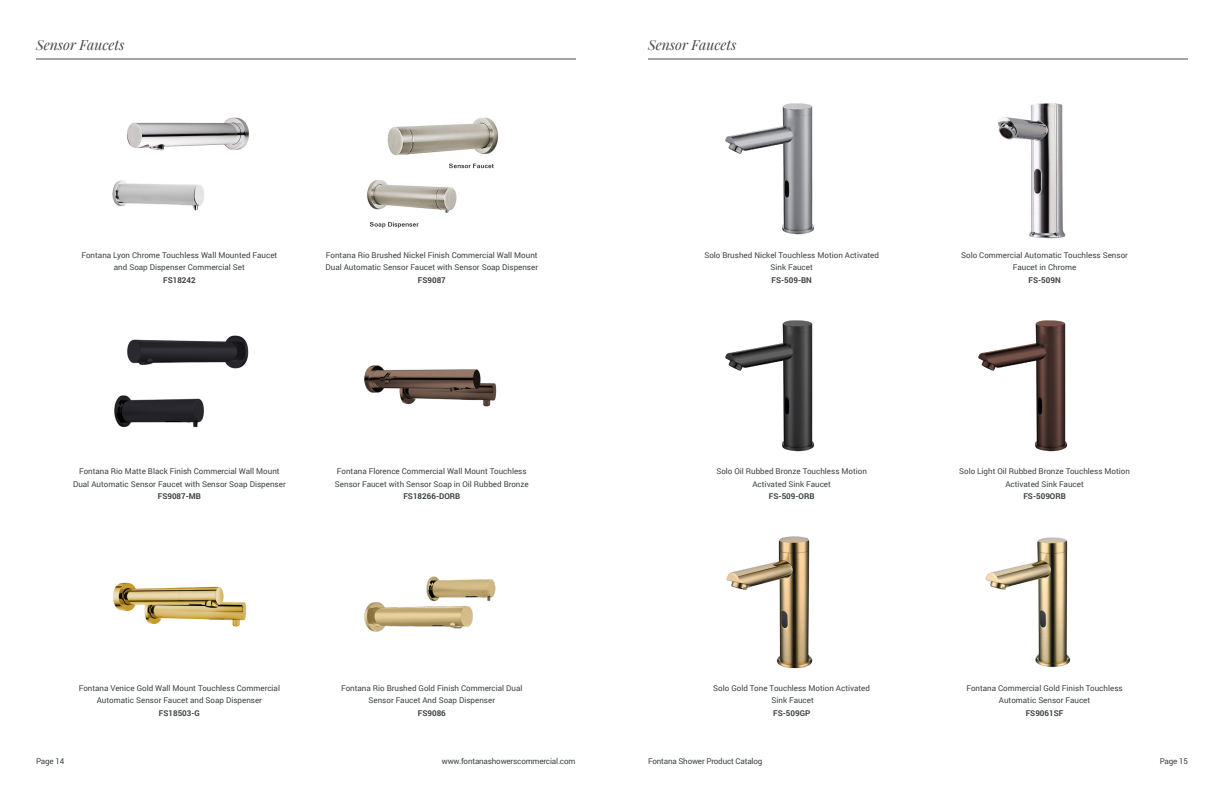
<style>
.page{position:relative;width:1224px;height:792px;background:#fff}
.page>*{position:absolute;margin:0;border:0;box-sizing:border-box;transform-origin:0 0}
.t1{font:italic 14px "Playfair Display";color:#48484a}
.t2{font:8px/12.4px "Roboto";color:#3e4440;text-align:center}
.t3{font:700 8px "Roboto";color:#3e4440}
.t4{font:8px "Roboto";letter-spacing:-.02em;color:#3e4440}
</style>
<div class="page">
<hr style="left:36px;top:59px;width:540px;height:1px;background:#48484a">
<img style="left:114px;top:335px;width:135px;height:93px">
<img style="left:364px;top:365px;width:133px;height:42px">
<img style="left:113px;top:582px;width:134px;height:45px">
<img style="left:364px;top:576px;width:132px;height:56px">
<img style="left:725px;top:320px;width:90px;height:132px">
<img style="left:725px;top:103px;width:90px;height:132px">
<img style="left:978px;top:320px;width:90px;height:132px">
<img style="left:726px;top:536px;width:87px;height:133px">
<img style="left:998px;top:103px;width:68px;height:136px">
<img style="left:985px;top:537px;width:86px;height:130px">
<hr style="left:648px;top:59px;width:540px;height:1px;background:#48484a">
<img style="left:112px;top:117px;width:137px;height:94px">
<img style="left:367px;top:117px;width:132px;height:111px">
<h1 class="t1" style="left:36px;top:34px;width:90px">Sensor Faucets</h1>
<h1 class="t1" style="left:648px;top:34px;width:90px">Sensor Faucets</h1>
<p class="t2" style="left:82px;top:249px;width:197px">Fontana Lyon Chrome Touchless Wall Mounted Faucet and Soap Dispenser Commercial Set</p>
<p class="t3" style="left:163px;top:274px;width:34px">FS18242</p>
<p class="t2" style="left:326px;top:249px;width:214px;text-align:left">Fontana Rio Brushed Nickel Finish Commercial Wall Mount<br>Dual Automatic Sensor Faucet with Sensor Soap Dispenser</p>
<p class="t3" style="left:418px;top:274px;width:30px">FS9087</p>
<p class="t2" style="left:704px;top:249px;width:176px">Solo Brushed Nickel Touchless Motion Activated<br>Sink Faucet</p>
<p class="t3" style="left:771px;top:274px;width:42px">FS-509-BN</p>
<p class="t2" style="left:961px;top:249px;width:168px">Solo Commercial Automatic Touchless Sensor<br>Faucet in Chrome</p>
<p class="t3" style="left:1028px;top:274px;width:34px">FS-509N</p>
<p class="t2" style="left:73px;top:465px;width:214px">Fontana Rio Matte Black Finish Commercial Wall Mount<br>Dual Automatic Sensor Faucet with Sensor Soap Dispenser</p>
<p class="t3" style="left:158px;top:491px;width:45px">FS9087-MB</p>
<p class="t2" style="left:335px;top:465px;width:195px;text-align:left">Fontana Florence Commercial Wall Mount Touchless<br>Sensor Faucet with Sensor Soap in Oil Rubbed Bronze</p>
<p class="t3" style="left:403px;top:491px;width:58px">FS18266-DORB</p>
<p class="t2" style="left:716px;top:465px;width:152px">Solo Oil Rubbed Bronze Touchless Motion<br>Activated Sink Faucet</p>
<p class="t3" style="left:769px;top:491px;width:47px">FS-509-ORB</p>
<p class="t2" style="left:959px;top:465px;width:172px">Solo Light Oil Rubbed Bronze Touchless Motion<br>Activated Sink Faucet</p>
<p class="t3" style="left:1023px;top:491px;width:44px">FS-509ORB</p>
<p class="t2" style="left:79px;top:682px;width:203px">Fontana Venice Gold Wall Mount Touchless Commercial<br>Automatic Sensor Faucet and Soap Dispenser</p>
<p class="t3" style="left:159px;top:707px;width:43px">FS18503-G</p>
<p class="t2" style="left:341px;top:682px;width:183px">Fontana Rio Brushed Gold Finish Commercial Dual<br>Sensor Faucet And Soap Dispenser</p>
<p class="t3" style="left:418px;top:707px;width:30px">FS9086</p>
<p class="t2" style="left:713px;top:682px;width:158px">Solo Gold Tone Touchless Motion Activated<br>Sink Faucet</p>
<p class="t3" style="left:773px;top:707px;width:39px">FS-509GP</p>
<p class="t2" style="left:966px;top:682px;width:158px">Fontana Commercial Gold Finish Touchless<br>Automatic Sensor Faucet</p>
<p class="t3" style="left:1026px;top:707px;width:39px">FS9061SF</p>
<p class="t2" style="left:36px;top:755px;width:30px">Page 14</p>
<p class="t4" style="left:442px;top:756px;width:135px">www.fontanashowerscommercial.com</p>
<p class="t4" style="left:648px;top:756px;width:116px">Fontana Shower Product Catalog</p>
<p class="t2" style="left:1160px;top:755px;width:30px">Page 15</p>
</div>
